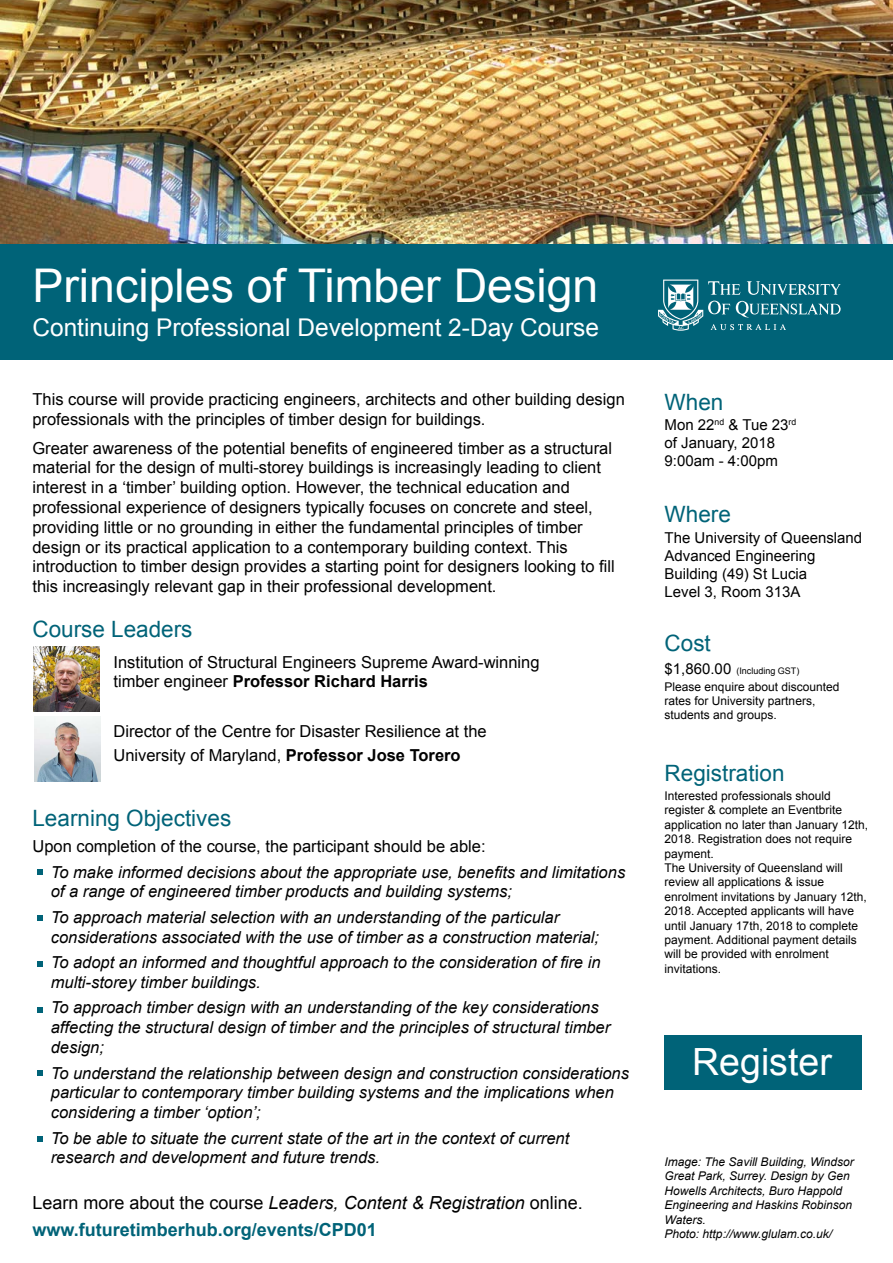
<style>
.page{position:relative;width:893px;height:1263px;background:#fff}
.page>*{position:absolute;margin:0;border:0;box-sizing:border-box;transform-origin:0 0}
.t1{font:46.5px "Arial";color:#fff}
.t2{font:37.5px "Arial";color:#fff}
.t3{font:24.45px "Arial";color:#fff}
.t4{font:22.5px "Arial";color:#006378}
.t5{font:700 18px/27px "Arial";color:#006378}
.t6{font:16.5px/19.8px "Arial";color:#000}
.t7{font:italic 16.5px/19.8px "Arial";color:#000}
.t8{font:15px/18px "Arial";color:#000}
.t9{font:12px/14.4px "Arial";color:#000}
.t10{font:italic 12px/14.4px "Arial";color:#000}
.t11{font:9px "Arial";color:#000}
.s1{font-weight:700}
.s2{font-weight:400;color:#000}
.s3{font-weight:400;font-style:italic;color:#000}
.s4{font-size:15px}
</style>
<div class="page">
<img style="left:0;top:0;width:893px;height:245px">
<div style="left:0;top:245px;width:893px;height:115px;background:#006378"></div>
<div style="left:665px;top:1036px;width:197px;height:54px;background:#006378"></div>
<svg style="left:658px;top:280px;width:183px;height:51px"></svg>
<img style="left:34px;top:716px;width:66px;height:66px">
<img style="left:34px;top:646px;width:65px;height:66px">
<svg style="left:37px;top:869px;width:5px;height:6px"></svg>
<svg style="left:37px;top:915px;width:5px;height:5px"></svg>
<svg style="left:37px;top:962px;width:5px;height:5px"></svg>
<svg style="left:37px;top:1008px;width:5px;height:5px"></svg>
<svg style="left:37px;top:1071px;width:5px;height:5px"></svg>
<svg style="left:37px;top:1137px;width:5px;height:5px"></svg>
<h1 class="t1" style="left:32px;top:255px;width:567px">Principles of Timber Design</h1>
<h3 class="t3" style="left:32px;top:312px;width:568px">Continuing Professional Development 2-Day Course</h3>
<p class="t6" style="left:32px;top:390px;width:594px">This course will provide practicing engineers, architects and other building design professionals with the principles of timber design for buildings.</p>
<p class="t6" style="left:32px;top:438px;width:584px">Greater awareness of the potential benefits of engineered timber as a structural material for the design of multi-storey buildings is increasingly leading to client interest in a ‘timber’ building option. However, the technical education and professional experience of designers typically focuses on concrete and steel, providing little or no grounding in either the fundamental principles of timber design or its practical application to a contemporary building context. This introduction to timber design provides a starting point for designers looking to fill this increasingly relevant gap in their professional development.</p>
<h3 class="t4" style="left:32px;top:614px;width:162px">Course Leaders</h3>
<p class="t6" style="left:113px;top:652px;width:428px">Institution of Structural Engineers Supreme Award-winning timber engineer <span class="s1">Professor Richard Harris</span></p>
<p class="t6" style="left:113px;top:719px;width:375px;line-height:24px">Director of the Centre for Disaster Resilience at the<br>University of Maryland, <span class="s1">Professor Jose Torero</span></p>
<h3 class="t4" style="left:32px;top:803px;width:200px">Learning Objectives</h3>
<p class="t6" style="left:32px;top:836px;width:455px">Upon completion of the course, the participant should be able:</p>
<p class="t7" style="left:51px;top:862px;width:576px">To make informed decisions about the appropriate use, benefits and limitations of a range of engineered timber products and building systems;</p>
<p class="t7" style="left:51px;top:907px;width:550px">To approach material selection with an understanding of the particular considerations associated with the use of timber as a construction material;</p>
<p class="t7" style="left:51px;top:953px;width:551px">To adopt an informed and thoughtful approach to the consideration of fire in multi-storey timber buildings.</p>
<p class="t7" style="left:51px;top:998px;width:561px">To approach timber design with an understanding of the key considerations affecting the structural design of timber and the principles of structural timber design;</p>
<p class="t7" style="left:51px;top:1063px;width:580px">To understand the relationship between design and construction considerations particular to contemporary timber building systems and the implications when considering a timber ‘option’;</p>
<p class="t7" style="left:51px;top:1128px;width:520px">To be able to situate the current state of the art in the context of current research and development and future trends.</p>
<p class="t5" style="left:32px;top:1189px;width:552px"><span class="s2">Learn more about the course</span> <span class="s3">Leaders, Content &amp; Registration</span> <span class="s2">online. </span>www.futuretimberhub.org/events/CPD01</p>
<h3 class="t4" style="left:665px;top:387px;width:60px">When</h3>
<p class="t8" style="left:665px;top:416px;width:133px">Mon 22<sup>nd</sup> &amp; Tue 23<sup>rd </sup>of January, 2018<br>9:00am - 4:00pm</p>
<h3 class="t4" style="left:665px;top:499px;width:68px">Where</h3>
<p class="t8" style="left:665px;top:528px;width:199px">The University of Queensland<br>Advanced Engineering<br>Building (49) St Lucia<br>Level 3, Room 313A</p>
<h3 class="t4" style="left:665px;top:628px;width:48px">Cost</h3>
<p class="t11" style="left:665px;top:665px;width:136px"><span class="s4">$1,860.00</span> (Including GST)</p>
<p class="t9" style="left:665px;top:679px;width:176px">Please enquire about discounted rates for University partners, students and groups.</p>
<h3 class="t4" style="left:665px;top:758px;width:122px">Registration</h3>
<p class="t9" style="left:665px;top:789px;width:205px">Interested professionals should register &amp; complete an Eventbrite application no later than January 12th,<br>2018. Registration does not require payment.<br>The University of Queensland will review all applications &amp; issue enrolment invitations by January 12th,<br>2018. Accepted applicants will have until January 17th, 2018 to complete payment. Additional payment details will be provided with enrolment invitations.</p>
<h2 class="t2" style="left:692px;top:1037px;width:141px">Register</h2>
<p class="t10" style="left:665px;top:1155px;width:191px">Image: The Savill Building, Windsor<br>Great Park, Surrey. Design by Gen<br>Howells Architects, Buro Happold<br>Engineering and Haskins Robinson<br>Waters.<br>Photo: http://www.glulam.co.uk/</p>
</div>
